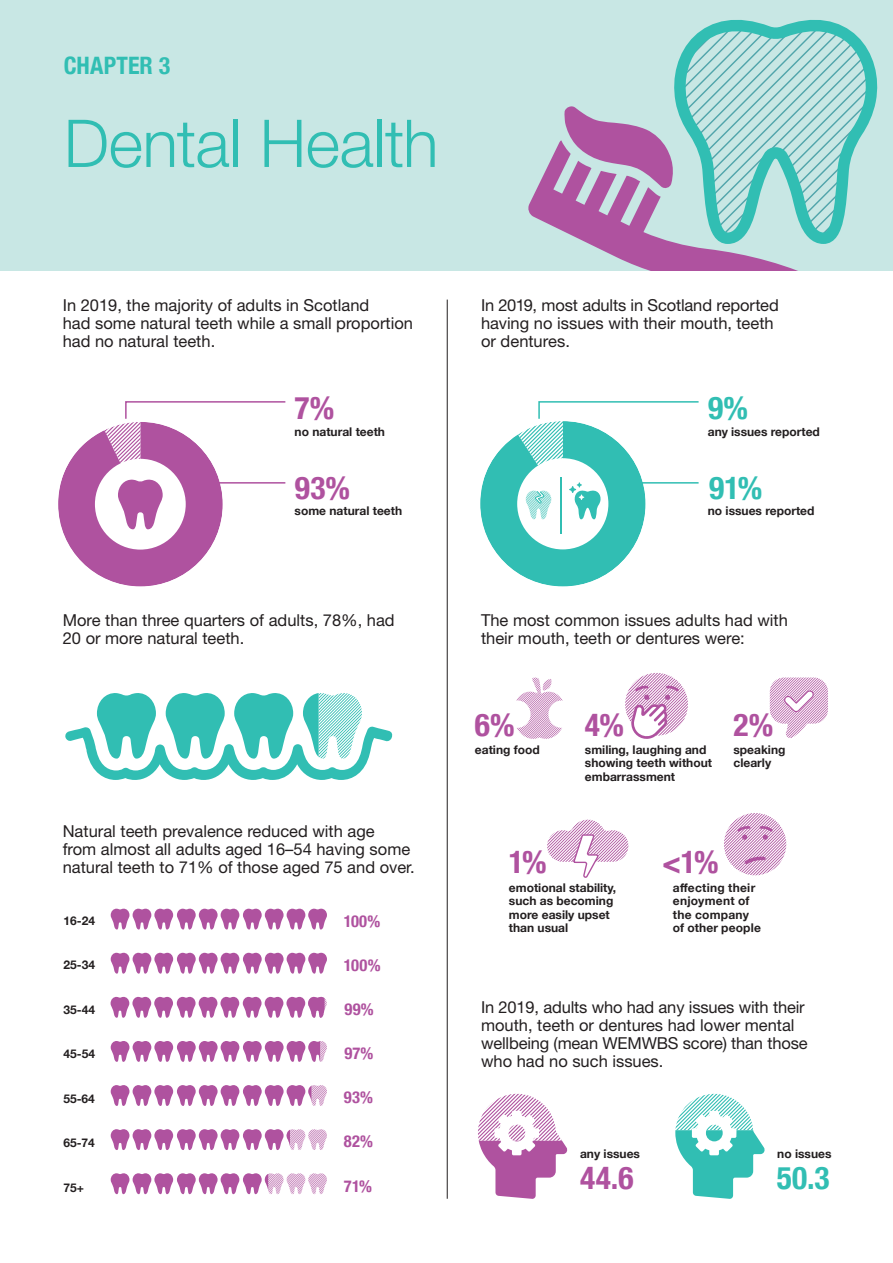
<style>
.page{position:relative;width:893px;height:1263px;background:#fff}
.page>*{position:absolute;margin:0;border:0;box-sizing:border-box;transform-origin:0 0}
.t1{font:300 66px "Helvetica Neue";letter-spacing:-.01em;color:#31beb3}
.t2{font:200 57px "Helvetica Neue";color:#31beb3}
.t3{font:700 condensed 31.5px "Helvetica Neue LT";color:#af529f}
.t4{font:700 condensed 31.5px "Helvetica Neue LT";color:#31beb3}
.t5{font:700 condensed 24px "Helvetica Neue";letter-spacing:.005em;color:#31beb3}
.t6{font:16.5px/18px "Helvetica Neue LT Std";color:#231f20}
.t7{font:700 condensed 16.5px "Helvetica Neue LT";letter-spacing:.015em;color:#af529f}
.t8{font:700 12px/13.5px "Helvetica Neue";color:#231f20}
.t9{font:700 12px/13.5px "Helvetica Neue";letter-spacing:.02em;color:#231f20}
</style>
<div class="page">
<div style="left:0;top:0;width:893px;height:323px;background:#c8e7e4"></div>
<svg style="left:528px;top:140px;width:270px;height:131px;fill:#af529f"></svg>
<svg style="left:564px;top:106px;width:109px;height:84px"></svg>
<div style="left:0;top:271px;width:893px;height:104px;background:#fff"></div>
<svg style="left:673px;top:19px;width:205px;height:231px"></svg>
<svg style="left:58px;top:401px;width:228px;height:185px"></svg>
<svg style="left:65px;top:693px;width:327px;height:87px"></svg>
<svg style="left:111px;top:909px;width:216px;height:20px"></svg>
<svg style="left:111px;top:952px;width:216px;height:22px"></svg>
<svg style="left:111px;top:997px;width:216px;height:21px"></svg>
<svg style="left:111px;top:1041px;width:216px;height:21px"></svg>
<svg style="left:111px;top:1085px;width:216px;height:21px"></svg>
<svg style="left:111px;top:1173px;width:216px;height:21px"></svg>
<svg style="left:111px;top:1129px;width:216px;height:21px"></svg>
<svg style="left:516px;top:677px;width:47px;height:62px"></svg>
<svg style="left:547px;top:820px;width:81px;height:58px"></svg>
<svg style="left:770px;top:677px;width:58px;height:61px"></svg>
<svg style="left:625px;top:673px;width:63px;height:63px"></svg>
<svg style="left:631px;top:685px;width:48px;height:54px"></svg>
<svg style="left:480px;top:401px;width:219px;height:185px"></svg>
<svg style="left:724px;top:813px;width:62px;height:62px"></svg>
<svg style="left:737px;top:826px;width:13px;height:14px"></svg>
<svg style="left:760px;top:826px;width:13px;height:14px"></svg>
<svg style="left:744px;top:856px;width:22px;height:8px"></svg>
<svg style="left:675px;top:1094px;width:90px;height:105px"></svg>
<svg style="left:478px;top:1094px;width:89px;height:105px"></svg>
<hr style="left:447px;top:300px;width:1px;height:899px;background:#231f20">
<h3 class="t5" style="left:64px;top:45px;width:108px">CHAPTER 3</h3>
<h1 class="t1" style="left:64px;top:90px;width:376px">Dental Health</h1>
<p class="t6" style="left:63px;top:296px;width:352px">In 2019, the majority of adults in Scotland<br>had some natural teeth while a small proportion had no natural teeth.</p>
<p class="t6" style="left:481px;top:296px;width:299px">In 2019, most adults in Scotland reported having no issues with their mouth, teeth or dentures.</p>
<h3 class="t3" style="left:295px;top:388px;width:41px">7%</h3>
<h3 class="t4" style="left:708px;top:388px;width:41px">9%</h3>
<p class="t8" style="left:295px;top:425px;width:92px">no natural teeth</p>
<p class="t8" style="left:708px;top:425px;width:114px">any issues reported</p>
<h3 class="t3" style="left:295px;top:468px;width:57px">93%</h3>
<h3 class="t4" style="left:709px;top:468px;width:54px">91%</h3>
<h2 class="t2" style="left:555px;top:457px;width:14px">|</h2>
<p class="t8" style="left:295px;top:505px;width:109px">some natural teeth</p>
<p class="t8" style="left:708px;top:505px;width:108px">no issues reported</p>
<p class="t6" style="left:63px;top:610px;width:333px">More than three quarters of adults, 78%, had<br>20 or more natural teeth.</p>
<p class="t6" style="left:63px;top:822px;width:354px">Natural teeth prevalence reduced with age<br>from almost all adults aged 16–54 having some natural teeth to 71% of those aged 75 and over.</p>
<p class="t8" style="left:63px;top:914px;width:33px">16-24</p>
<p class="t7" style="left:344px;top:911px;width:38px">100%</p>
<p class="t8" style="left:63px;top:958px;width:33px">25-34</p>
<p class="t8" style="left:63px;top:1003px;width:33px">35-44</p>
<p class="t8" style="left:64px;top:1047px;width:33px">45-54</p>
<p class="t8" style="left:63px;top:1092px;width:33px">55-64</p>
<p class="t8" style="left:63px;top:1136px;width:33px">65-74</p>
<p class="t8" style="left:63px;top:1181px;width:22px">75+</p>
<p class="t7" style="left:344px;top:955px;width:38px">100%</p>
<p class="t7" style="left:344px;top:999px;width:31px">99%</p>
<p class="t7" style="left:344px;top:1043px;width:31px">97%</p>
<p class="t7" style="left:344px;top:1087px;width:31px">93%</p>
<p class="t7" style="left:344px;top:1131px;width:31px">82%</p>
<p class="t7" style="left:344px;top:1175px;width:29px">71%</p>
<p class="t6" style="left:481px;top:610px;width:308px">The most common issues adults had with their mouth, teeth or dentures were:</p>
<h3 class="t3" style="left:475px;top:705px;width:41px">6%</h3>
<h3 class="t3" style="left:733px;top:706px;width:41px">2%</h3>
<h3 class="t3" style="left:585px;top:705px;width:40px">4%</h3>
<p class="t8" style="left:475px;top:743px;width:66px">eating food</p>
<p class="t8" style="left:585px;top:743px;width:129px">smiling, laughing and showing teeth without embarrassment</p>
<p class="t8" style="left:733px;top:743px;width:53px">speaking clearly</p>
<h3 class="t3" style="left:509px;top:842px;width:39px">1%</h3>
<h3 class="t3" style="left:662px;top:842px;width:58px">&lt;1%</h3>
<p class="t8" style="left:509px;top:881px;width:109px">emotional stability, such as becoming more easily upset than usual</p>
<p class="t9" style="left:673px;top:881px;width:90px">affecting their enjoyment of the company of other people</p>
<p class="t6" style="left:481px;top:997px;width:328px">In 2019, adults who had any issues with their mouth, teeth or dentures had lower mental wellbeing (mean WEMWBS score) than those who had no such issues.</p>
<p class="t8" style="left:580px;top:1147px;width:61px">any issues</p>
<p class="t8" style="left:777px;top:1147px;width:56px">no issues</p>
<h3 class="t3" style="left:580px;top:1158px;width:55px">44.6</h3>
<h3 class="t4" style="left:777px;top:1158px;width:54px">50.3</h3>
</div>
